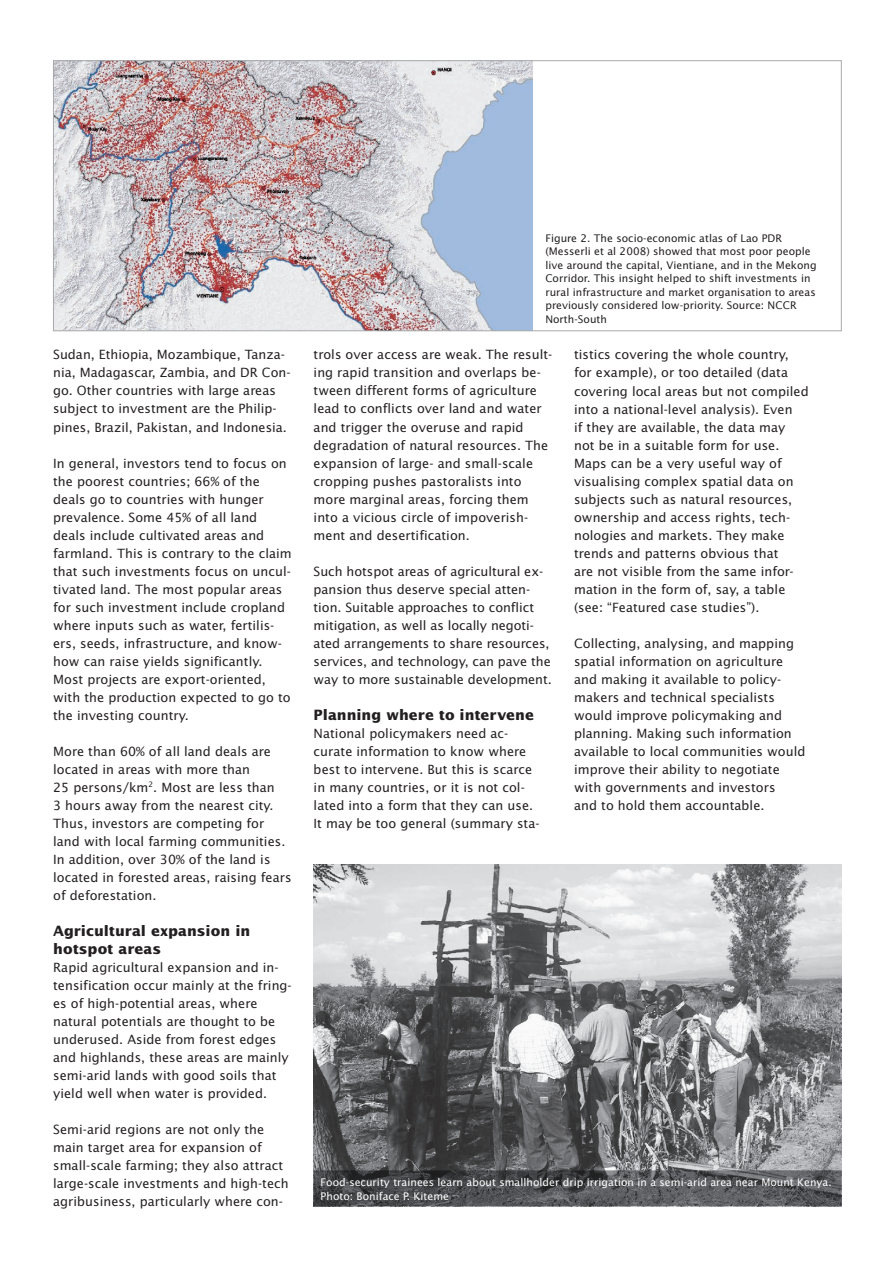
<style>
.page{position:relative;width:893px;height:1263px;background:#fff}
.page>*{position:absolute;margin:0;border:0;box-sizing:border-box;transform-origin:0 0}
.t1{font:700 14.25px/18px "Lucida Sans Std";color:#231f20}
.t2{font:12.75px/18px "Lucida Sans Std";letter-spacing:.005em;color:#231f20}
.t3{font:10.5px/13.5px "Lucida Sans Std";letter-spacing:.005em;color:#231f20}
.t4{font:10.5px/13.5px "Lucida Sans Std";letter-spacing:.005em;color:#fff}
</style>
<div class="page">
<img style="left:314px;top:864px;width:528px;height:306px">
<svg style="left:314px;top:1170px;width:528px;height:36px;background:#4f5154"></svg>
<img style="left:55px;top:62px;width:478px;height:267px">
<p class="t2" style="left:53px;top:346px;width:239px">Sudan, Ethiopia, Mozambique, Tanza&shy;nia, Madagascar, Zambia, and DR Con&shy;go. Other countries with large areas subject to investment are the Philip&shy;pines, Brazil, Pakistan, and Indonesia.</p>
<p class="t2" style="left:53px;top:454px;width:240px">In general, investors tend to focus on the poorest countries; 66% of the deals go to countries with hunger prevalence. Some 45% of all land deals include cultivated areas and farmland. This is contrary to the claim that such investments focus on uncul&shy;tivated land. The most popular areas for such investment include cropland where inputs such as water, fertilis&shy;ers, seeds, infrastructure, and know&shy;how can raise yields significantly.<br>Most projects are export-oriented, with the production expected to go to the investing country.</p>
<p class="t2" style="left:53px;top:742px;width:240px">More than 60% of all land deals are located in areas with more than<br>25 persons/km<sup>2</sup>. Most are less than<br>3 hours away from the nearest city.<br>Thus, investors are competing for land with local farming communities.<br>In addition, over 30% of the land is located in forested areas, raising fears of deforestation.</p>
<p class="t1" style="left:53px;top:922px;width:199px">Agricultural expansion in hotspot areas</p>
<p class="t2" style="left:53px;top:958px;width:240px">Rapid agricultural expansion and in&shy;tensification occur mainly at the fring&shy;es of high-potential areas, where natural potentials are thought to be underused. Aside from forest edges and highlands, these areas are mainly semi-arid lands with good soils that yield well when water is provided.</p>
<p class="t2" style="left:53px;top:1120px;width:237px">Semi-arid regions are not only the main target area for expansion of small-scale farming; they also attract large-scale investments and high-tech agribusiness, particularly where con-</p>
<p class="t3" style="left:545px;top:231px;width:273px">Figure 2. The socio-economic atlas of Lao PDR (Messerli et al 2008) showed that most poor people live around the capital, Vientiane, and in the Mekong Corridor. This insight helped to shift investments in rural infrastructure and market organisation to areas previously considered low-priority. Source: NCCR North-South</p>
<p class="t2" style="left:314px;top:346px;width:240px">trols over access are weak. The result&shy;ing rapid transition and overlaps be&shy;tween different forms of agriculture lead to conflicts over land and water and trigger the overuse and rapid degradation of natural resources. The expansion of large- and small-scale cropping pushes pastoralists into more marginal areas, forcing them into a vicious circle of impoverish&shy;ment and desertification.</p>
<p class="t2" style="left:314px;top:562px;width:240px">Such hotspot areas of agricultural ex&shy;pansion thus deserve special atten&shy;tion. Suitable approaches to conflict mitigation, as well as locally negoti&shy;ated arrangements to share resources, services, and technology, can pave the way to more sustainable development.</p>
<p class="t1" style="left:314px;top:706px;width:222px">Planning where to intervene</p>
<p class="t2" style="left:314px;top:724px;width:227px">National policymakers need ac&shy;curate information to know where best to intervene. But this is scarce in many countries, or it is not col&shy;lated into a form that they can use.<br>It may be too general (summary sta-</p>
<p class="t2" style="left:574px;top:346px;width:236px">tistics covering the whole country, for example), or too detailed (data covering local areas but not compiled into a national-level analysis). Even<br>if they are available, the data may not be in a suitable form for use.<br>Maps can be a very useful way of visualising complex spatial data on subjects such as natural resources, ownership and access rights, tech&shy;nologies and markets. They make trends and patterns obvious that<br>are not visible from the same infor&shy;mation in the form of, say, a table (see: “Featured case studies”).</p>
<p class="t2" style="left:574px;top:634px;width:233px">Collecting, analysing, and mapping spatial information on agriculture and making it available to policy&shy;makers and technical specialists would improve policymaking and planning. Making such information available to local communities would improve their ability to negotiate with governments and investors<br>and to hold them accountable.</p>
<p class="t4" style="left:321px;top:1176px;width:513px">Food-security trainees learn about smallholder drip irrigation in a semi-arid area near Mount Kenya.<br>Photo: Boniface P. Kiteme</p>
</div>
